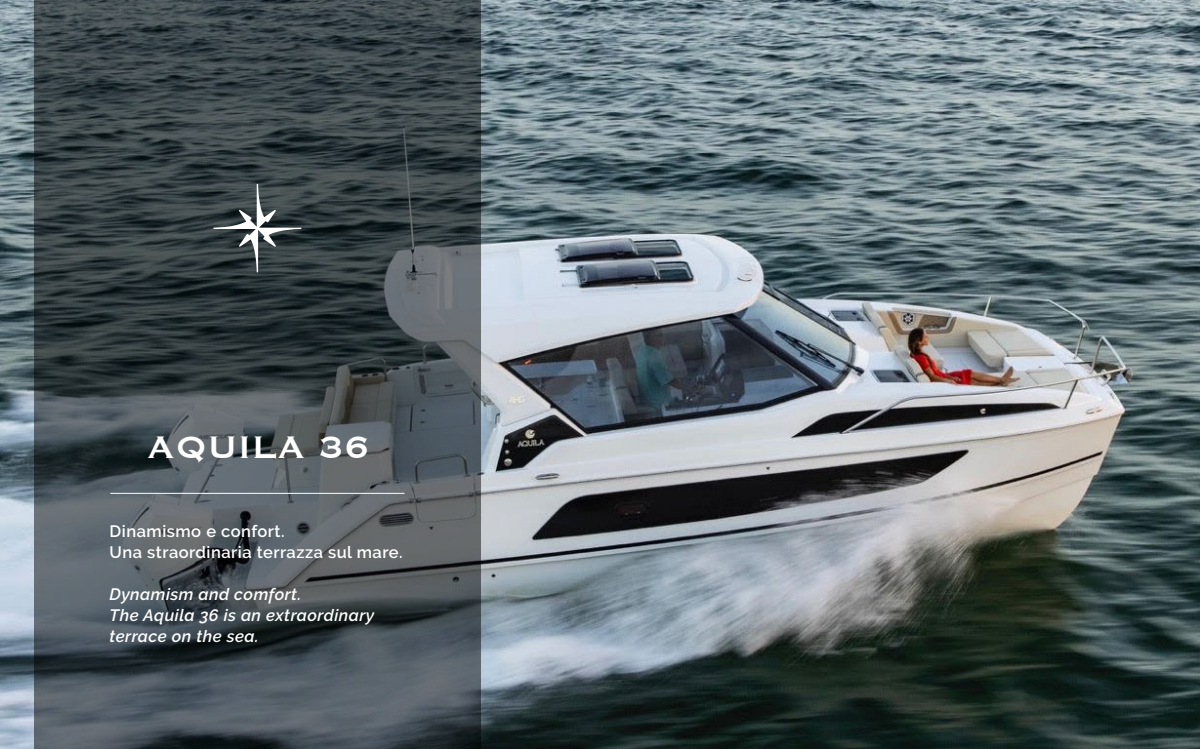
<style>
.page{position:relative;width:1200px;height:749px;background:#fff}
.page>*{position:absolute;margin:0;border:0;box-sizing:border-box;transform-origin:0 0}
.t1{font:40.5px "Copperplate";letter-spacing:.02em;color:#fff}
.t2{font:italic 600 16.5px/21px "Raleway";letter-spacing:.03em;color:#fff}
.t3{font:600 16.5px/21px "Raleway";letter-spacing:.03em;color:#fff}
</style>
<div class="page">
<img style="left:0;top:0;width:1199px;height:748px">
<svg style="left:34px;top:0;width:446px;height:748px;background:#424c50"></svg>
<svg style="left:213px;top:184px;width:88px;height:88px;background:#4c5557"></svg>
<hr style="left:110px;top:493px;width:294px;height:1px;background:#fff">
<h1 class="t1" style="left:147px;top:427px;width:223px">AQUILA 36</h1>
<p class="t3" style="left:109px;top:520px;width:294px">Dinamismo e confort.<br>Una straordinaria terrazza sul mare.</p>
<p class="t2" style="left:109px;top:583px;width:266px">Dynamism and comfort.<br>The Aquila 36 is an extraordinary terrace on the sea.</p>
</div>
